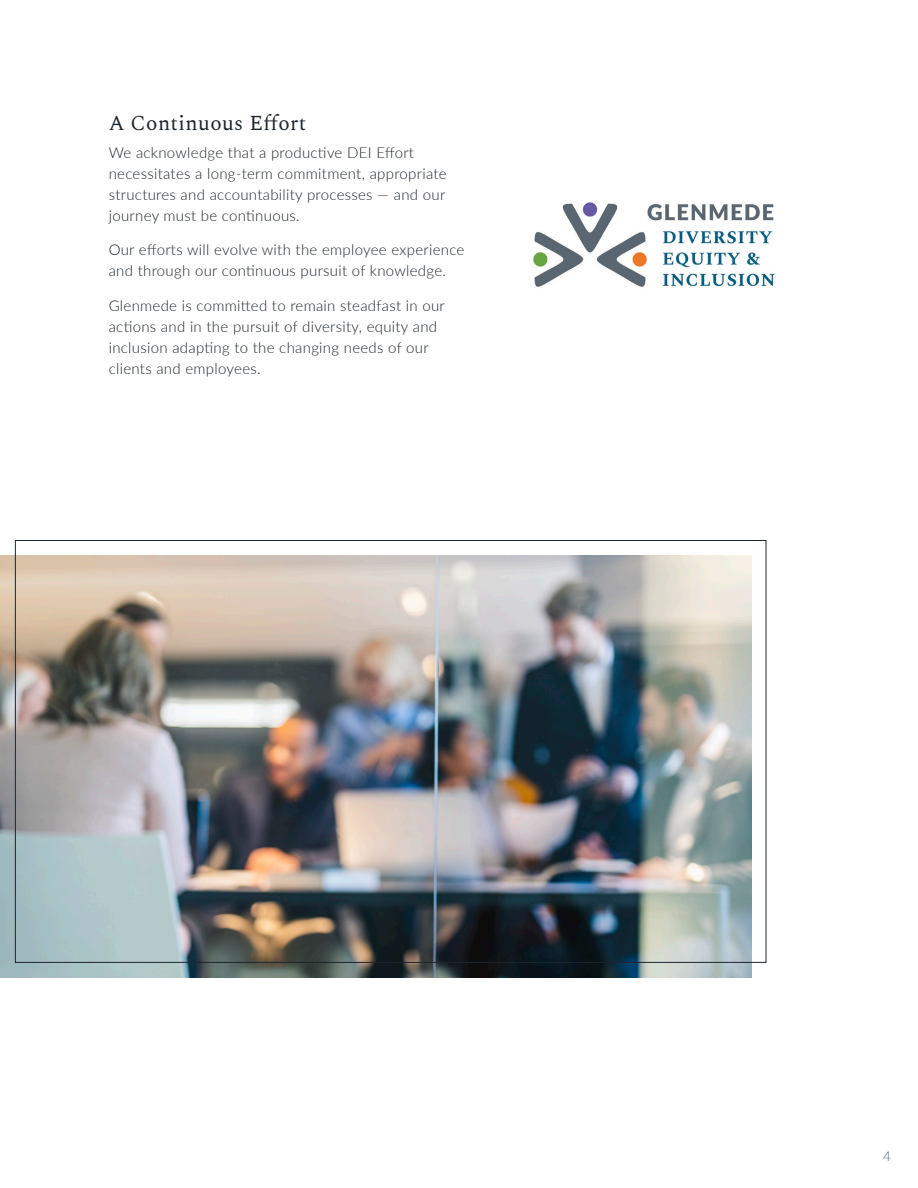
<style>
.page{position:relative;width:918px;height:1188px;background:#fff}
.page>*{position:absolute;margin:0;border:0;box-sizing:border-box;transform-origin:0 0}
.t1{font:21px "Spectral";letter-spacing:.02em;color:#1d252d}
.Copy{font:300 15px/21px "Lato";letter-spacing:.02em;color:#1d252d}
.Lead_Para_Copy{font:300 15px/21px "Lato";letter-spacing:.02em;color:#1d252d}
.t2{font:300 13.5px "Lato";color:#5a6671}
</style>
<div class="page">
<img style="left:0;top:555px;width:751px;height:423px">
<img style="left:533px;top:202px;width:242px;height:85px">
<h1 class="t1" style="left:109px;top:108px;width:199px">A Continuous Effort</h1>
<p class="Lead_Para_Copy" style="left:109px;top:142px;width:339px">We acknowledge that a productive DEI Effort necessitates a long-term commitment, appropriate structures and accountability processes — and our journey must be continuous.</p>
<p class="Copy" style="left:109px;top:239px;width:357px">Our efforts will evolve with the employee experience and through our continuous pursuit of knowledge.</p>
<p class="Copy" style="left:109px;top:295px;width:338px">Glenmede is committed to remain steadfast in our actions and in the pursuit of diversity, equity and inclusion adapting to the changing needs of our clients and employees.</p>
<p class="t2" style="left:883px;top:1147px;width:9px">4</p>
</div>
